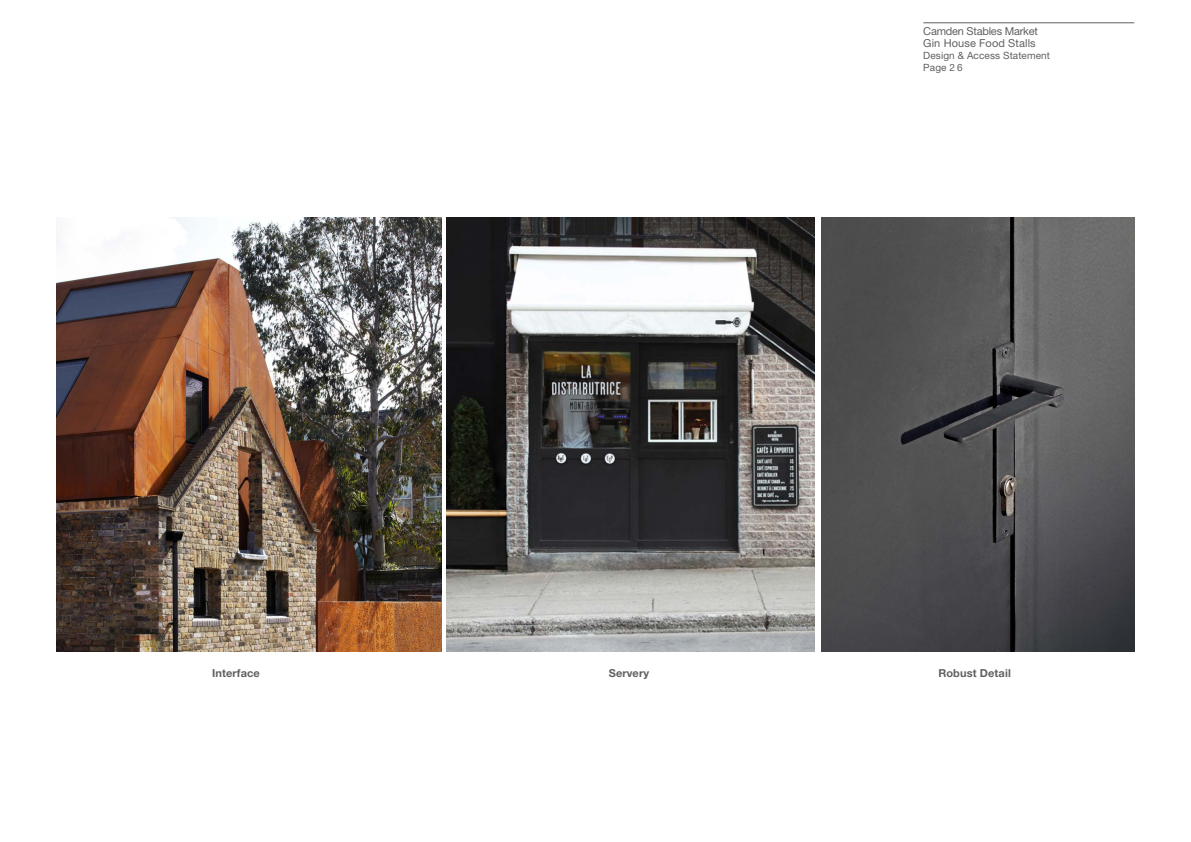
<style>
.page{position:relative;width:1191px;height:842px;background:#fff}
.page>*{position:absolute;margin:0;border:0;box-sizing:border-box;transform-origin:0 0}
.t1{font:11px/12px "Helvetica Neue LT Std";letter-spacing:-.02em;color:#5f6062}
.t2{font:700 11px "Helvetica Neue LT Std";letter-spacing:.01em;color:#5f6062}
.t3{font:10px/12px "Helvetica Neue LT Std";letter-spacing:.01em;color:#5f6062}
</style>
<div class="page">
<hr style="left:923px;top:23px;width:211px;height:1px;background:#5f6062">
<img style="left:57px;top:218px;width:385px;height:433px">
<img style="left:447px;top:218px;width:368px;height:433px">
<img style="left:821px;top:218px;width:313px;height:433px">
<p class="t1" style="left:923px;top:25px;width:116px">Camden Stables Market<br>Gin House Food Stalls</p>
<p class="t3" style="left:923px;top:49px;width:128px">Design &amp; Access Statement<br>Page 2 6</p>
<p class="t2" style="left:212px;top:666px;width:49px">Interface</p>
<p class="t2" style="left:609px;top:666px;width:42px">Servery</p>
<p class="t2" style="left:938px;top:666px;width:74px">Robust Detail</p>
</div>
